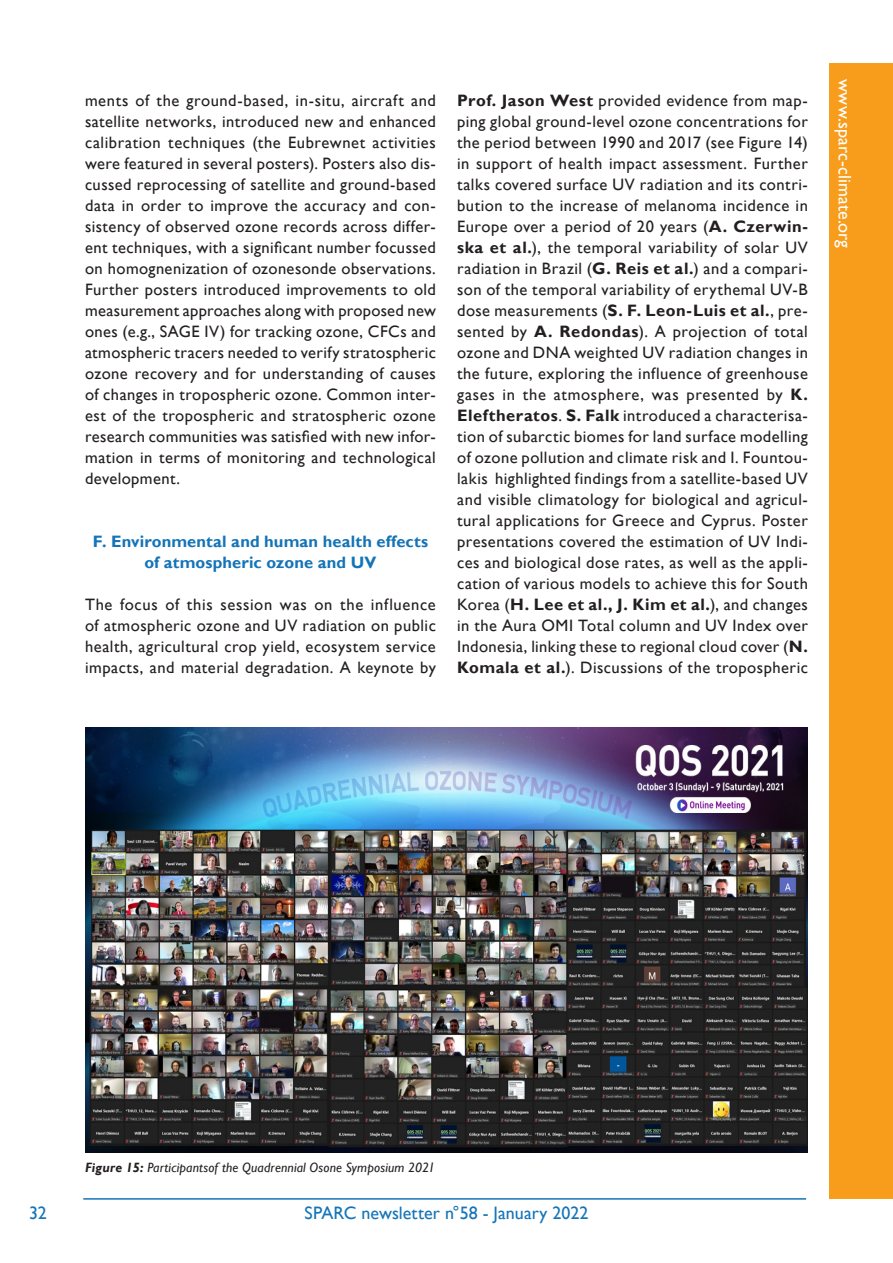
<style>
.page{position:relative;width:893px;height:1263px;background:#fff}
.page>*{position:absolute;margin:0;border:0;box-sizing:border-box;transform-origin:0 0}
.t1{font:18px "Gill Sans";color:#1474b7}
.t2{font:18px "Gill Sans";color:#fff}
.Body_TXT{font:16.5px/21px "Gill Sans";letter-spacing:.03em;color:#231f20;text-align:justify}
.Section_title{font:16.5px/21px "Gill Sans";letter-spacing:.025em;color:#231f20;text-align:justify}
.Section_title-2{font:700 16.5px/21px "Gill Sans";letter-spacing:.005em;color:#1474b7;text-align:center}
.t3{font:italic 13.5px "Gill Sans";letter-spacing:.01em;color:#231f20}
.s1{font-weight:700}
</style>
<div class="page">
<div style="left:829px;top:64px;width:64px;height:1135px;background:#f89c1c"></div>
<hr style="left:83px;top:1198px;width:723px;height:1px;background:#1474b7">
<img style="left:85px;top:727px;width:723px;height:426px">
<p class="Section_title" style="left:85px;top:90px;width:352px">ments of the ground-based, in-situ, aircraft and satellite networks, introduced new and enhanced calibration techniques (the Eubrewnet activities were featured in several posters). Posters also dis&shy;cussed reprocessing of satellite and ground-based data in order to improve the accuracy and con&shy;sistency of observed ozone records across differ&shy;ent techniques, with a significant number focussed on homognenization of ozonesonde observations.<br>Further posters introduced improvements to old measurement approaches along with proposed new ones (e.g., SAGE IV) for tracking ozone, CFCs and atmospheric tracers needed to verify stratospheric ozone recovery and for understanding of causes of changes in tropospheric ozone. Common inter&shy;est of the tropospheric and stratospheric ozone research communities was satisfied with new infor&shy;mation in terms of monitoring and technological development.</p>
<p class="Section_title-2" style="left:93px;top:531px;width:337px">F. Environmental and human health effects of atmospheric ozone and UV</p>
<p class="Body_TXT" style="left:85px;top:594px;width:352px">The focus of this session was on the influence of atmospheric ozone and UV radiation on public health, agricultural crop yield, ecosystem service impacts, and material degradation. A keynote by</p>
<p class="Body_TXT" style="left:457px;top:90px;width:352px"><span class="s1">Prof. Jason West</span> provided evidence from map&shy;ping global ground-level ozone concentrations for the period between 1990 and 2017 (see Figure 14) in support of health impact assessment. Further talks covered surface UV radiation and its contri&shy;bution to the increase of melanoma incidence in Europe over a period of 20 years (<span class="s1">A. Czerwin&shy;ska et al.</span>), the temporal variability of solar UV radiation in Brazil (<span class="s1">G. Reis et al.</span>) and a compari&shy;son of the temporal variability of erythemal UV-B dose measurements (<span class="s1">S. F. Leon-Luis et al.</span>, pre&shy;sented by <span class="s1">A. Redondas</span>). A projection of total ozone and DNA weighted UV radiation changes in the future, exploring the influence of greenhouse gases in the atmosphere, was presented by <span class="s1">K.<br>Eleftheratos</span>. <span class="s1">S. Falk</span> introduced a characterisa&shy;tion of subarctic biomes for land surface modelling of ozone pollution and climate risk and I. Fountou&shy;lakis highlighted findings from a satellite-based UV and visible climatology for biological and agricul&shy;tural applications for Greece and Cyprus. Poster presentations covered the estimation of UV Indi&shy;ces and biological dose rates, as well as the appli&shy;cation of various models to achieve this for South Korea (<span class="s1">H. Lee et al., J. Kim et al.</span>), and changes in the Aura OMI Total column and UV Index over Indonesia, linking these to regional cloud cover (<span class="s1">N.<br>Komala et al.</span>). Discussions of the tropospheric</p>
<p class="t2" style="left:855px;top:79px;width:171px;rotate:90deg">www.sparc-climate.org</p>
<p class="t3" style="left:85px;top:1160px;width:352px"><span class="s1">Figure 15:</span> Participantsof the Quadrennial Osone Symposium 2021</p>
<p class="t1" style="left:29px;top:1202px;width:19px">32</p>
<p class="t1" style="left:304px;top:1202px;width:286px">SPARC newsletter n°58 - January 2022</p>
</div>
